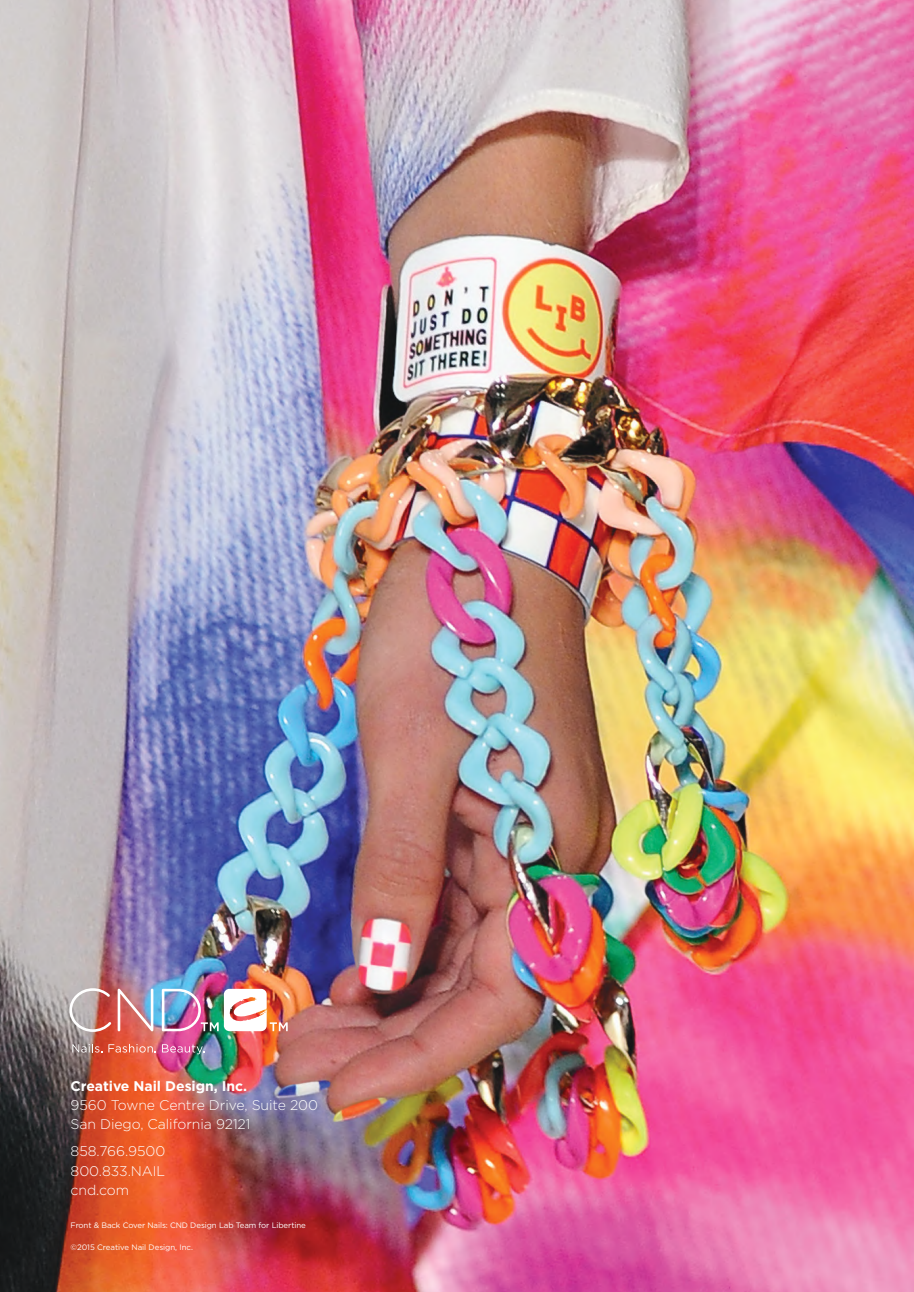
<style>
.page{position:relative;width:914px;height:1292px;background:#fff}
.page>*{position:absolute;margin:0;border:0;box-sizing:border-box;transform-origin:0 0}
.t1{font:300 14px/19.2px "Gotham";letter-spacing:-.005em;color:#fff}
.t2{font:700 14px "Gotham";letter-spacing:-.005em;color:#fff}
.t3{font:7.88px "Gotham";letter-spacing:-.01em;color:#fff}
</style>
<div class="page">
<img style="left:0;top:0;width:914px;height:1292px">
<img style="left:69px;top:988px;width:219px;height:44px">
<svg style="left:72px;top:1044px;width:30px;height:8px"></svg>
<svg style="left:108px;top:1044px;width:48px;height:8px"></svg>
<svg style="left:162px;top:1044px;width:42px;height:10px"></svg>
<p class="t2" style="left:71px;top:1077px;width:178px">Creative Nail Design, Inc.</p>
<p class="t1" style="left:71px;top:1095px;width:249px">9560 Towne Centre Drive, Suite 200<br>San Diego, California 92121</p>
<p class="t1" style="left:71px;top:1141px;width:96px;text-align:justify">858.766.9500<br>800.833.NAIL cnd.com</p>
<p class="t3" style="left:71px;top:1220px;width:237px">Front &amp; Back Cover Nails: CND Design Lab Team for Libertine</p>
<p class="t3" style="left:71px;top:1242px;width:124px">©2015 Creative Nail Design, Inc.</p>
</div>
